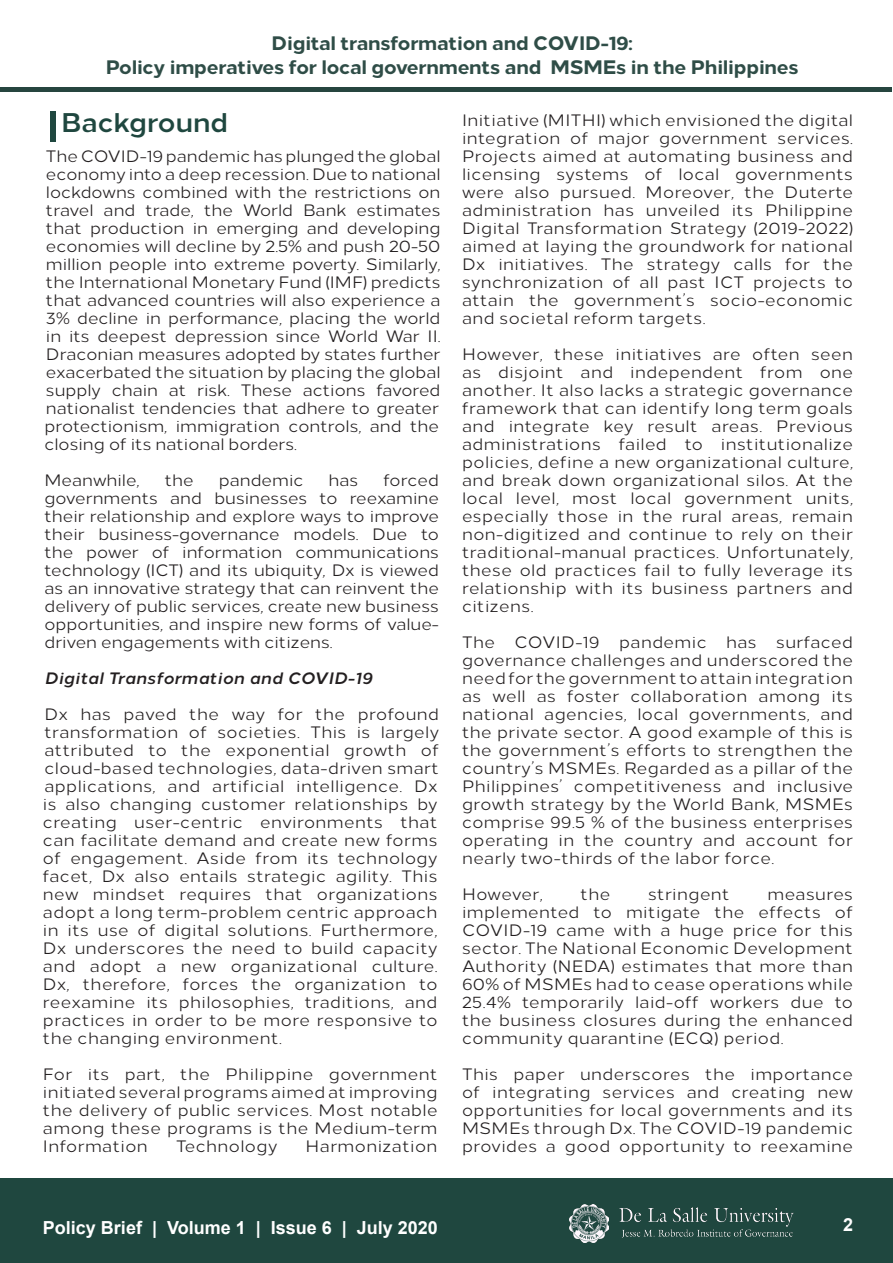
<style>
.page{position:relative;width:893px;height:1263px;background:#fff}
.page>*{position:absolute;margin:0;border:0;box-sizing:border-box;transform-origin:0 0}
.t1{font:700 27px "Loew";color:#1f473f}
.t2{font:800 19.5px "Loew";letter-spacing:-.01em;color:#2f4d47}
.t3{font:700 18px "Arial";color:#fff}
.t4{font:16.5px/18px "Loew";letter-spacing:.025em;color:#231f20;text-align:justify}
.t5{font:italic 700 16.5px "Loew";letter-spacing:.025em;color:#231f20}
.t6{font:16.5px "Loew";color:#231f20}
</style>
<div class="page">
<div style="left:1px;top:87px;width:891px;height:5px;background:#26453f"></div>
<div style="left:0;top:1178px;width:893px;height:85px;background:#1f473f"></div>
<img style="left:619px;top:1208px;width:174px;height:30px">
<img style="left:569px;top:1205px;width:40px;height:37px">
<div style="left:50px;top:111px;width:5px;height:30px;background:#1f473f"></div>
<p class="t2" style="left:272px;top:27px;width:363px">Digital transformation and COVID-19:</p>
<p class="t2" style="left:106px;top:51px;width:694px">Policy imperatives for local governments and MSMEs in the Philippines</p>
<p class="t1" style="left:61px;top:100px;width:168px">Background</p>
<p class="t4" style="left:462px;top:110px;width:392px">Initiative (MITHI) which envisioned the digital integration of major government services.<br>Projects aimed at automating business and licensing systems of local governments were also pursued. Moreover, the Duterte administration has unveiled its Philippine Digital Transformation Strategy (2019-2022) aimed at laying the groundwork for national Dx initiatives. The strategy calls for the synchronization of all past ICT projects to attain the government’s socio-economic and societal reform targets.</p>
<p class="t4" style="left:462px;top:344px;width:393px">However, these initiatives are often seen as disjoint and independent from one another. It also lacks a strategic governance framework that can identify long term goals and integrate key result areas. Previous administrations failed to institutionalize policies, define a new organizational culture, and break down organizational silos. At the local level, most local government units, especially those in the rural areas, remain non-digitized and continue to rely on their traditional-manual practices. Unfortunately, these old practices fail to fully leverage its relationship with its business partners and citizens.</p>
<p class="t4" style="left:462px;top:632px;width:393px">The COVID-19 pandemic has surfaced governance challenges and underscored the need for the government to attain integration as well as foster collaboration among its national agencies, local governments, and the private sector. A good example of this is the government’s efforts to strengthen the country’s MSMEs. Regarded as a pillar of the Philippines’ competitiveness and inclusive growth strategy by the World Bank, MSMEs comprise 99.5 % of the business enterprises operating in the country and account for nearly two-thirds of the labor force.</p>
<p class="t4" style="left:462px;top:884px;width:82px">However,</p>
<p class="t4" style="left:580px;top:884px;width:31px">the</p>
<p class="t4" style="left:648px;top:884px;width:83px">stringent</p>
<p class="t4" style="left:44px;top:146px;width:398px">The COVID-19 pandemic has plunged the global economy into a deep recession. Due to national lockdowns combined with the restrictions on travel and trade, the World Bank estimates that production in emerging and developing economies will decline by 2.5% and push 20-50 million people into extreme poverty. Similarly, the International Monetary Fund (IMF) predicts that advanced countries will also experience a 3% decline in performance, placing the world in its deepest depression since World War II.<br>Draconian measures adopted by states further exacerbated the situation by placing the global supply chain at risk. These actions favored nationalist tendencies that adhere to greater protectionism, immigration controls, and the closing of its national borders.</p>
<p class="t6" style="left:44px;top:467px;width:97px">Meanwhile,</p>
<p class="t4" style="left:165px;top:470px;width:30px">the</p>
<p class="t6" style="left:219px;top:467px;width:86px">pandemic</p>
<p class="t4" style="left:329px;top:470px;width:31px">has</p>
<p class="t4" style="left:44px;top:470px;width:396px;text-indent:339px">forced governments and businesses to reexamine their relationship and explore ways to improve their business-governance models. Due to the power of information communications technology (ICT) and its ubiquity, Dx is viewed as an innovative strategy that can reinvent the delivery of public services, create new business opportunities, and inspire new forms of value&shy;driven engagements with citizens.</p>
<p class="t5" style="left:44px;top:665px;width:329px">Digital Transformation and COVID-19</p>
<p class="t4" style="left:43px;top:704px;width:398px">Dx has paved the way for the profound transformation of societies. This is largely attributed to the exponential growth of cloud-based technologies, data-driven smart applications, and artificial intelligence. Dx is also changing customer relationships by creating user-centric environments that can facilitate demand and create new forms of engagement. Aside from its technology facet, Dx also entails strategic agility. This new mindset requires that organizations adopt a long term-problem centric approach in its use of digital solutions. Furthermore, Dx underscores the need to build capacity and adopt a new organizational culture.<br>Dx, therefore, forces the organization to reexamine its philosophies, traditions, and practices in order to be more responsive to the changing environment.</p>
<p class="t4" style="left:43px;top:1064px;width:396px">For its part, the Philippine government initiated several programs aimed at improving the delivery of public services. Most notable among these programs is the Medium-term Information</p>
<p class="t4" style="left:462px;top:884px;width:393px;text-indent:305px">measures implemented to mitigate the effects of COVID-19 came with a huge price for this sector. The National Economic Development Authority (NEDA) estimates that more than 60% of MSMEs had to cease operations while 25.4% temporarily laid-off workers due to the business closures during the enhanced community quarantine (ECQ) period.</p>
<p class="t4" style="left:462px;top:1064px;width:392px">This paper underscores the importance of integrating services and creating new opportunities for local governments and its MSMEs through Dx. The COVID-19 pandemic provides a good opportunity to reexamine</p>
<p class="t4" style="left:176px;top:1136px;width:103px">Technology</p>
<p class="t4" style="left:306px;top:1136px;width:133px">Harmonization</p>
<p class="t3" style="left:43px;top:1215px;width:396px">Policy Brief | Volume 1 | Issue 6 | July 2020</p>
<p class="t3" style="left:843px;top:1211px;width:12px">2</p>
</div>
